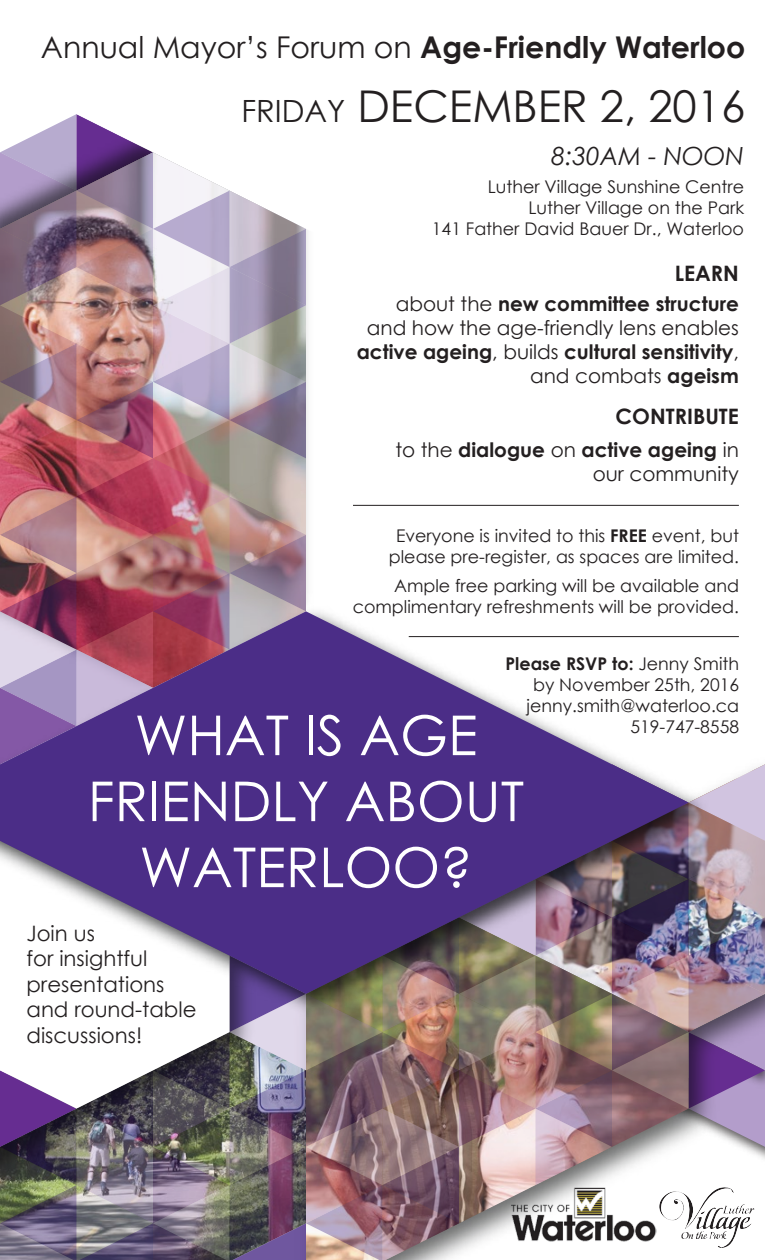
<style>
.page{position:relative;width:765px;height:1260px;background:#fff}
.page>*{position:absolute;margin:0;border:0;box-sizing:border-box;transform-origin:0 0}
.t1{font:55px/66px "Century Gothic";color:#fff;text-align:center}
.t2{font:43.75px "Century Gothic";color:#231f20}
.t3{font:30px "Century Gothic";color:#231f20}
.t4{font:italic 25px "Century Gothic";color:#231f20}
.t5{font:21.25px/25.5px "Century Gothic";color:#231f20}
.t6{font:700 21.25px "Century Gothic";color:#231f20}
.t7{font:20px/24px "Century Gothic";color:#231f20;text-align:right}
.t8{font:17.5px/21px "Century Gothic";color:#231f20;text-align:right}
.s1{font-weight:700}
.s2{font-size:30.62px}
</style>
<div class="page">
<img style="left:0;top:114px;width:765px;height:1146px">
<hr style="left:353px;top:505px;width:386px;height:1px;background:#231f20">
<hr style="left:409px;top:636px;width:330px;height:1px;background:#231f20">
<img style="left:0;top:599px;width:719px;height:426px">
<svg style="left:0;top:611px;width:688px;height:383px;fill:#4b2d87"></svg>
<h3 class="t3" style="left:41px;top:27px;width:706px">Annual Mayor’s Forum on <span class="s1">Age-Friendly Waterloo</span></h3>
<h2 class="t2" style="left:241px;top:75px;width:505px"><span class="s2">FRIDAY</span> DECEMBER 2, 2016</h2>
<h3 class="t4" style="left:552px;top:139px;width:194px">8:30AM - NOON</h3>
<p class="t8" style="left:432px;top:176px;width:314px">Luther Village Sunshine Centre<br>Luther Village on the Park<br>141 Father David Bauer Dr., Waterloo</p>
<p class="t6" style="left:675px;top:257px;width:66px">LEARN</p>
<p class="t7" style="left:357px;top:292px;width:384px">about the <span class="s1">new committee structure </span>and how the age-friendly lens enables <span class="s1">active ageing</span>, builds <span class="s1">cultural sensitivity</span>, and combats <span class="s1">ageism</span></p>
<p class="t6" style="left:616px;top:400px;width:125px">CONTRIBUTE</p>
<p class="t7" style="left:395px;top:437px;width:345px">to the <span class="s1">dialogue</span> on <span class="s1">active ageing</span> in our community</p>
<p class="t8" style="left:389px;top:525px;width:352px;text-align:center">Everyone is invited to this <span class="s1">FREE</span> event, but please pre-register, as spaces are limited.</p>
<p class="t8" style="left:353px;top:575px;width:388px">Ample free parking will be available and complimentary refreshments will be provided.</p>
<p class="t8" style="left:506px;top:653px;width:235px"><span class="s1">Please RSVP to:</span> Jenny Smith by November 25th, 2016 jenny.smith@waterloo.ca</p>
<h1 class="t1" style="left:135px;top:701px;width:344px">WHAT IS AGE</h1>
<p class="t8" style="left:631px;top:716px;width:110px">519-747-8558</p>
<h1 class="t1" style="left:88px;top:767px;width:438px">FRIENDLY ABOUT<br>WATERLOO?</h1>
<p class="t5" style="left:27px;top:920px;width:171px">Join us<br>for insightful presentations and round-table discussions!</p>
</div>
